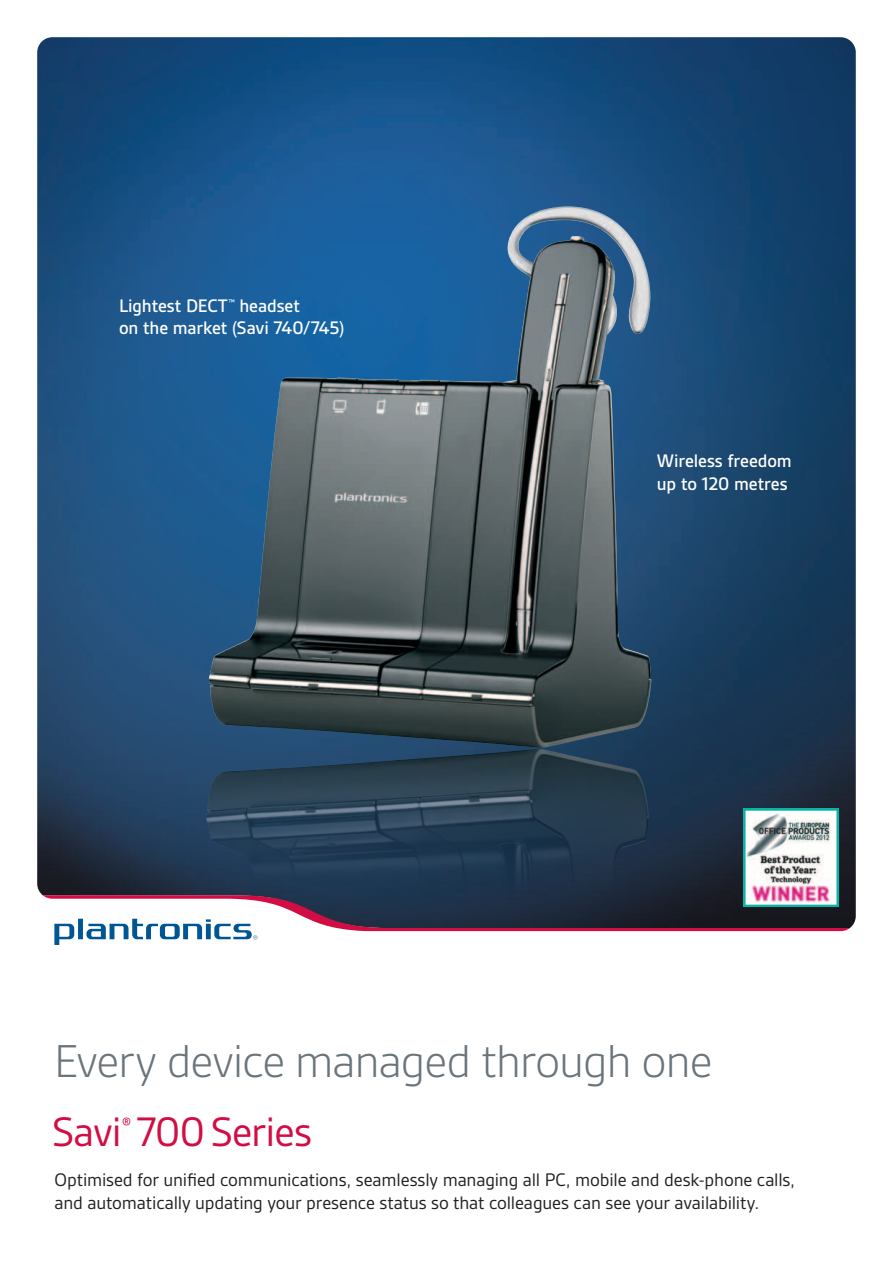
<style>
.page{position:relative;width:893px;height:1263px;background:#fff}
.page>*{position:absolute;margin:0;border:0;box-sizing:border-box;transform-origin:0 0}
.FRONT_Product_taglin{font:300 49.5px "Gesta";letter-spacing:-.025em;color:#6a747b}
.FRONT_Product_taglin-2{font:44.25px "Gesta";letter-spacing:-.02em;color:#d20d44}
.FRONT_Intro{font:19.5px/22.5px "Gesta";letter-spacing:-.01em;color:#231f20}
.FRONT_Callouts{font:500 19.5px/22.5px "Gesta";letter-spacing:-.005em;color:#fff}
.FRONT_Callouts-2{font:500 8.7px "Gesta";color:#fff}
</style>
<div class="page">
<img style="left:37px;top:37px;width:819px;height:891px">
<img style="left:209px;top:209px;width:442px;height:539px">
<img style="left:744px;top:809px;width:95px;height:86px">
<img style="left:206px;top:749px;width:443px;height:146px">
<svg style="left:43px;top:895px;width:807px;height:50px"></svg>
<p class="FRONT_Callouts" style="left:119px;top:294px;width:110px">Lightest DECT</p>
<p class="FRONT_Callouts-2" style="left:228px;top:297px;width:8px">™</p>
<p class="FRONT_Callouts" style="left:119px;top:294px;width:227px;text-indent:120px">headset<br>on the market (Savi 740/745)</p>
<p class="FRONT_Callouts" style="left:657px;top:449px;width:136px">Wireless freedom up to 120 metres</p>
<p class="FRONT_Product_taglin" style="left:54px;top:1033px;width:660px">Every device managed through one</p>
<p class="FRONT_Product_taglin-2" style="left:53px;top:1107px;width:261px">Savi<sup>®</sup> 700 Series</p>
<p class="FRONT_Intro" style="left:54px;top:1168px;width:742px">Optimised for unified communications, seamlessly managing all PC, mobile and desk-phone calls, and automatically updating your presence status so that colleagues can see your availability.</p>
</div>
